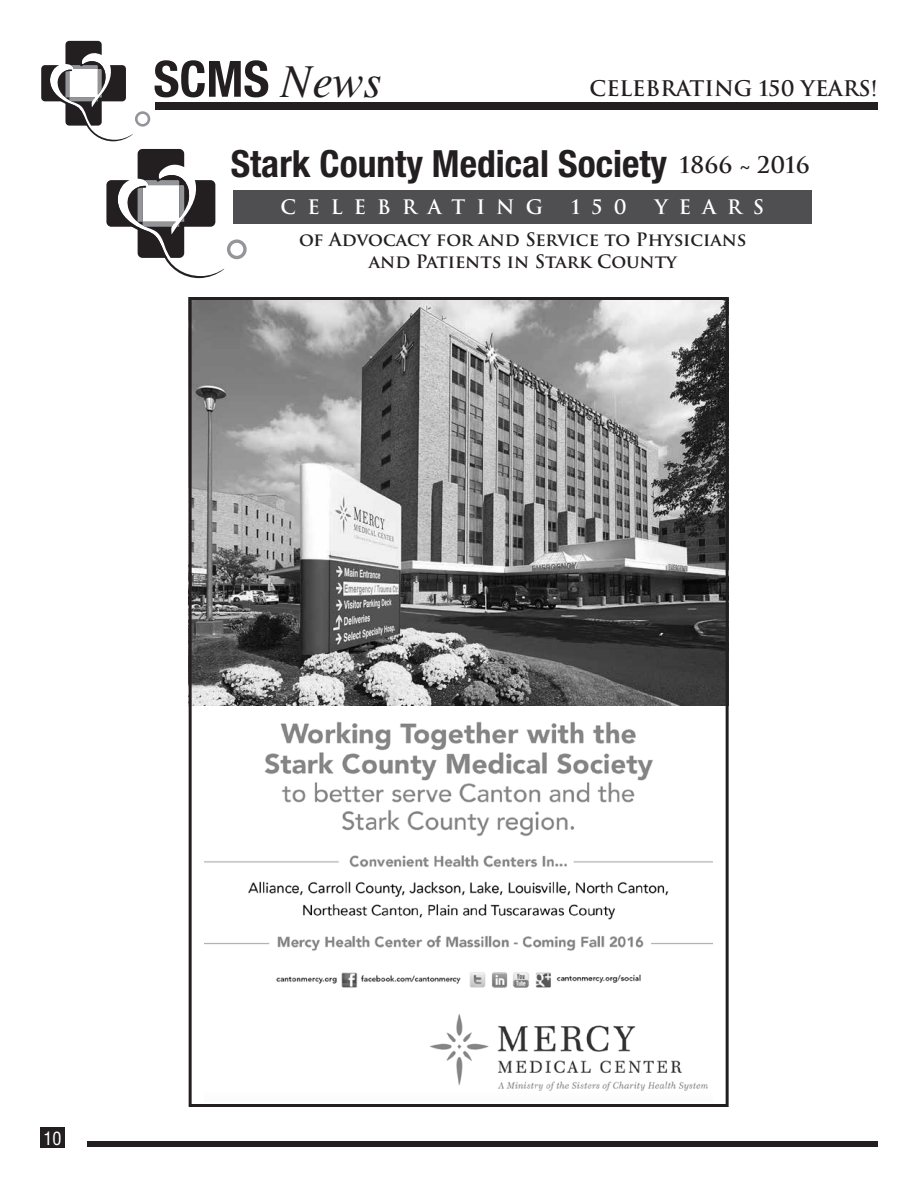
<style>
.page{position:relative;width:918px;height:1188px;background:#fff}
.page>*{position:absolute;margin:0;border:0;box-sizing:border-box;transform-origin:0 0}
.t1{font:700 condensed 50.1px "Helvetica Neue";color:#231f20}
.t2{font:700 condensed 37.5px "Helvetica Neue";color:#231f20}
.t3{font:700 21px "Trajan";color:#231f20}
.t4{font:700 19.5px "Trajan";letter-spacing:.57em;color:#fff}
.t5{font:700 18px/21.6px "Trajan Pro";color:#231f20;text-align:center}
.t6{font:condensed 18px "Helvetica";color:#fff}
.s1{font-family:"Times";font-weight:400;font-style:italic;font-stretch:normal;font-size:46.5px}
.s2{font-family:"Trajan";font-stretch:normal;font-size:22.35px}
.s3{font-family:"Adobe Caslon";font-weight:400;font-stretch:normal;font-size:22.35px}
</style>
<div class="page">
<div style="left:40px;top:1127px;width:25px;height:21px;background:#231f20"></div>
<div style="left:87px;top:1142px;width:791px;height:6px;background:#231f20"></div>
<svg style="left:41px;top:41px;width:110px;height:100px"></svg>
<div style="left:133px;top:63px;width:32px;height:39px;background:#fff"></div>
<div style="left:155px;top:102px;width:723px;height:8px;background:#231f20"></div>
<img style="left:204px;top:721px;width:509px;height:370px">
<img style="left:193px;top:301px;width:532px;height:404px">
<div style="left:189px;top:297px;width:540px;height:810px;border:3px solid #231f20"></div>
<svg style="left:106px;top:149px;width:141px;height:129px"></svg>
<div style="left:225px;top:178px;width:35px;height:48px;background:#fff"></div>
<div style="left:234px;top:190px;width:578px;height:33px;background:#4f4f51"></div>
<h1 class="t1" style="left:153px;top:49px;width:230px">SCMS <span class="s1">News</span></h1>
<p class="t3" style="left:590px;top:75px;width:289px">CELEBRATING 150 YEARS!</p>
<h2 class="t2" style="left:231px;top:141px;width:581px">Stark County Medical Society <span class="s2">1866</span> <span class="s3">~</span> <span class="s2">2016</span></h2>
<p class="t4" style="left:281px;top:195px;width:264px">CELEBRATING</p>
<p class="t4" style="left:571px;top:195px;width:57px">150</p>
<p class="t4" style="left:655px;top:195px;width:111px">YEARS</p>
<p class="t5" style="left:299px;top:229px;width:449px">of Advocacy for and Service to Physicians and Patients in Stark County</p>
<p class="t6" style="left:44px;top:1127px;width:20px">10</p>
</div>
